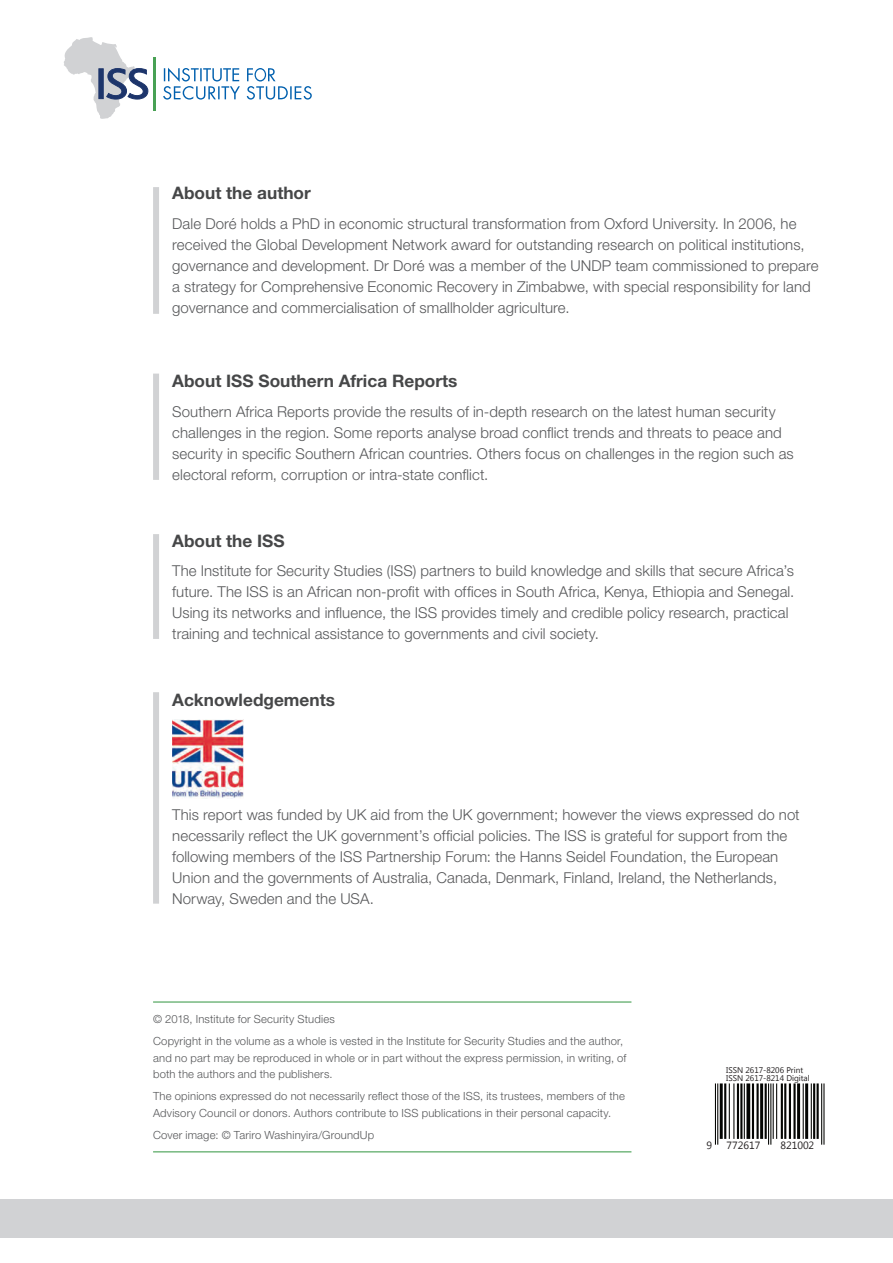
<style>
.page{position:relative;width:893px;height:1263px;background:#fff}
.page>*{position:absolute;margin:0;border:0;box-sizing:border-box;transform-origin:0 0}
.t1{font:700 17.25px "Helvetica Neue LT Std";color:#464748}
.t2{font:300 15px/21px "Helvetica Neue LT Std";letter-spacing:.005em;color:#57585a}
.t3{font:300 11.25px/16.5px "Helvetica Neue LT Std";letter-spacing:.015em;color:#57585a}
.t4{font:10.5px "Khmer UI";color:#231f20}
.t5{font:8.25px/8.1px "Khmer UI";letter-spacing:-.005em;color:#231f20}
</style>
<div class="page">
<div style="left:0;top:1199px;width:893px;height:38px;background:#d1d2d4"></div>
<svg style="left:163px;top:68px;width:149px;height:32px"></svg>
<hr style="left:154px;top:57px;width:2px;height:54px;background:#48a154">
<svg style="left:64px;top:37px;width:85px;height:82px"></svg>
<div style="left:153px;top:187px;width:6px;height:127px;background:#d1d2d4"></div>
<div style="left:153px;top:374px;width:6px;height:106px;background:#d1d2d4"></div>
<div style="left:153px;top:534px;width:6px;height:105px;background:#d1d2d4"></div>
<div style="left:153px;top:692px;width:6px;height:212px;background:#d1d2d4"></div>
<hr style="left:153px;top:1001px;width:478px;height:1px;background:#48a154">
<hr style="left:153px;top:1151px;width:478px;height:1px;background:#48a154">
<svg style="left:714px;top:1083px;width:111px;height:62px"></svg>
<hr style="left:715px;top:1083px;width:1px;height:62px;background:#040503">
<hr style="left:717px;top:1083px;width:1px;height:62px;background:#040503">
<hr style="left:720px;top:1083px;width:3px;height:56px;background:#040503">
<hr style="left:724px;top:1083px;width:2px;height:56px;background:#040503">
<hr style="left:729px;top:1083px;width:1px;height:56px;background:#040503">
<hr style="left:733px;top:1083px;width:1px;height:56px;background:#040503">
<hr style="left:737px;top:1083px;width:2px;height:56px;background:#040503">
<hr style="left:740px;top:1083px;width:2px;height:56px;background:#040503">
<hr style="left:744px;top:1083px;width:1px;height:56px;background:#040503">
<svg style="left:746px;top:1083px;width:4px;height:56px"></svg>
<hr style="left:752px;top:1083px;width:2px;height:56px;background:#040503">
<hr style="left:756px;top:1083px;width:3px;height:56px;background:#040503">
<hr style="left:760px;top:1083px;width:3px;height:56px;background:#040503">
<hr style="left:765px;top:1083px;width:2px;height:56px;background:#040503">
<hr style="left:768px;top:1083px;width:1px;height:62px;background:#040503">
<hr style="left:770px;top:1083px;width:1px;height:62px;background:#040503">
<hr style="left:773px;top:1083px;width:1px;height:56px;background:#040503">
<hr style="left:776px;top:1083px;width:1px;height:56px;background:#040503">
<hr style="left:781px;top:1083px;width:2px;height:56px;background:#040503">
<hr style="left:784px;top:1083px;width:2px;height:56px;background:#040503">
<hr style="left:789px;top:1083px;width:2px;height:56px;background:#040503">
<hr style="left:793px;top:1083px;width:3px;height:56px;background:#040503">
<hr style="left:797px;top:1083px;width:3px;height:56px;background:#040503">
<hr style="left:803px;top:1083px;width:1px;height:56px;background:#040503">
<hr style="left:805px;top:1083px;width:3px;height:56px;background:#040503">
<hr style="left:811px;top:1083px;width:1px;height:56px;background:#040503">
<hr style="left:813px;top:1083px;width:2px;height:56px;background:#040503">
<hr style="left:817px;top:1083px;width:2px;height:56px;background:#040503">
<hr style="left:821px;top:1083px;width:1px;height:62px;background:#040503">
<hr style="left:823px;top:1083px;width:1px;height:62px;background:#040503">
<img style="left:172px;top:720px;width:71px;height:78px">
<p class="t1" style="left:172px;top:187px;width:140px">About the author</p>
<p class="t2" style="left:172px;top:215px;width:648px">Dale Doré holds a PhD in economic structural transformation from Oxford University. In 2006, he received the Global Development Network award for outstanding research on political institutions, governance and development. Dr Doré was a member of the UNDP team commissioned to prepare a strategy for Comprehensive Economic Recovery in Zimbabwe, with special responsibility for land governance and commercialisation of smallholder agriculture.</p>
<p class="t1" style="left:172px;top:375px;width:287px">About ISS Southern Africa Reports</p>
<p class="t2" style="left:172px;top:403px;width:623px">Southern Africa Reports provide the results of in-depth research on the latest human security challenges in the region. Some reports analyse broad conflict trends and threats to peace and security in specific Southern African countries. Others focus on challenges in the region such as electoral reform, corruption or intra-state conflict.</p>
<p class="t1" style="left:172px;top:534px;width:114px">About the ISS</p>
<p class="t2" style="left:172px;top:562px;width:624px">The Institute for Security Studies (ISS) partners to build knowledge and skills that secure Africa’s future. The ISS is an African non-profit with offices in South Africa, Kenya, Ethiopia and Senegal.<br>Using its networks and influence, the ISS provides timely and credible policy research, practical training and technical assistance to governments and civil society.</p>
<p class="t1" style="left:172px;top:694px;width:164px">Acknowledgements</p>
<p class="t2" style="left:172px;top:805px;width:629px">This report was funded by UK aid from the UK government; however the views expressed do not necessarily reflect the UK government’s official policies. The ISS is grateful for support from the following members of the ISS Partnership Forum: the Hanns Seidel Foundation, the European Union and the governments of Australia, Canada, Denmark, Finland, Ireland, the Netherlands, Norway, Sweden and the USA.</p>
<p class="t3" style="left:153px;top:1009px;width:472px;line-height:22px">© 2018, Institute for Security Studies<br>Copyright in the volume as a whole is vested in the Institute for Security Studies and the author,</p>
<p class="t3" style="left:153px;top:1050px;width:475px">and no part may be reproduced in whole or in part without the express permission, in writing, of both the authors and the publishers.</p>
<p class="t3" style="left:153px;top:1089px;width:473px">The opinions expressed do not necessarily reflect those of the ISS, its trustees, members of the<br>Advisory Council or donors. Authors contribute to ISS publications in their personal capacity.</p>
<p class="t3" style="left:153px;top:1127px;width:223px">Cover image: © Tariro Washinyira/GroundUp</p>
<p class="t5" style="left:726px;top:1066px;width:85px">ISSN 2617-8206 Print<br>ISSN 2617-8214 Digital</p>
<p class="t4" style="left:706px;top:1139px;width:7px">9</p>
<p class="t4" style="left:726px;top:1139px;width:35px">772617</p>
<p class="t4" style="left:780px;top:1139px;width:35px">821002</p>
</div>
